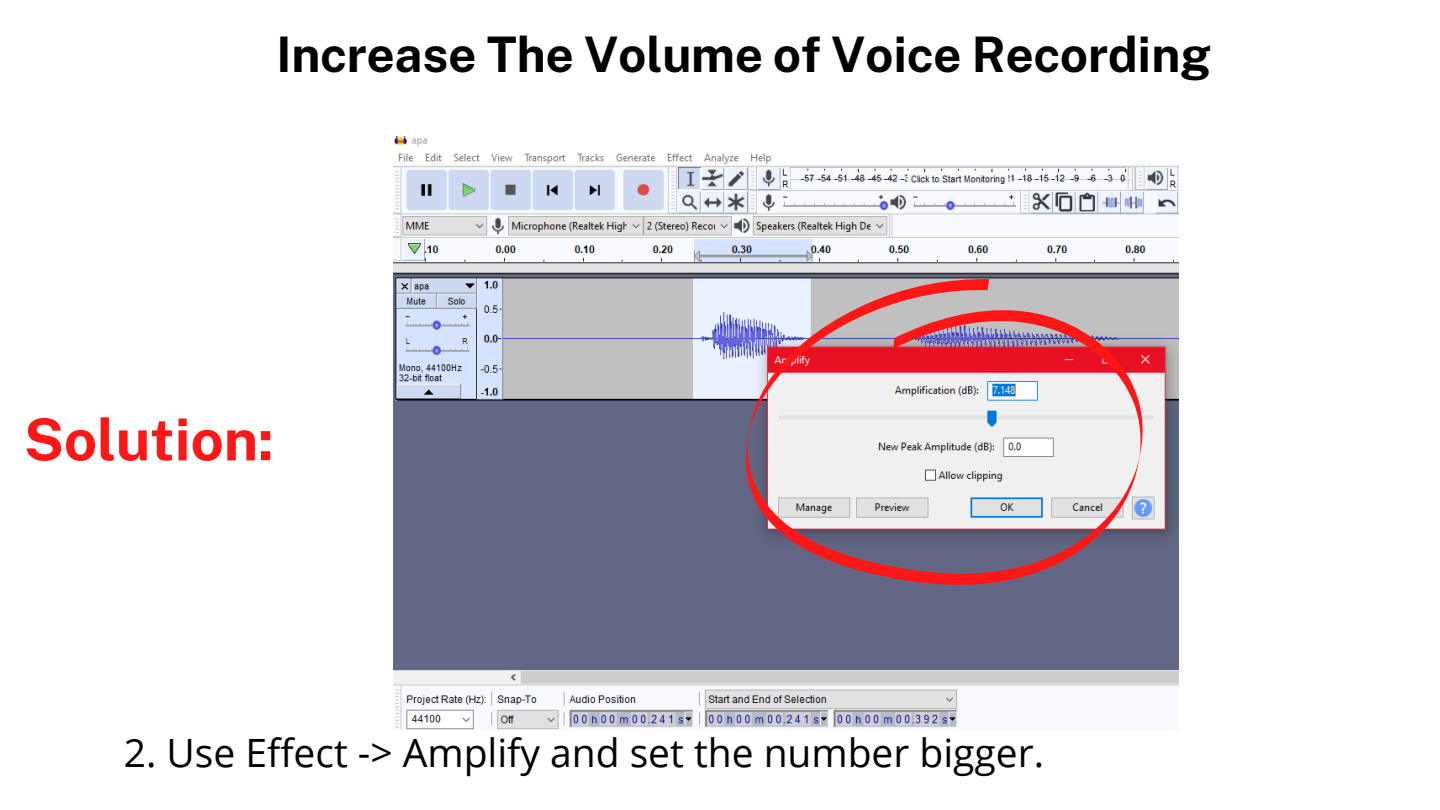
<style>
.page{position:relative;width:1440px;height:810px;background:#fff}
.page>*{position:absolute;margin:0;border:0;box-sizing:border-box;transform-origin:0 0}
.t1{font:700 58px "Public Sans";color:#ff1616}
.t2{font:700 49px "Public Sans";color:#000}
.t3{font:39px "Open Sans";color:#000}
</style>
<div class="page">
<img style="left:393px;top:137px;width:785px;height:592px">
<svg style="left:744px;top:278px;width:399px;height:309px"></svg>
<p class="t2" style="left:276px;top:25px;width:936px">Increase The Volume of Voice Recording</p>
<h1 class="t1" style="left:24px;top:405px;width:251px">Solution:</h1>
<p class="t3" style="left:124px;top:725px;width:922px">2. Use Effect -&gt; Amplify and set the number bigger.</p>
</div>
